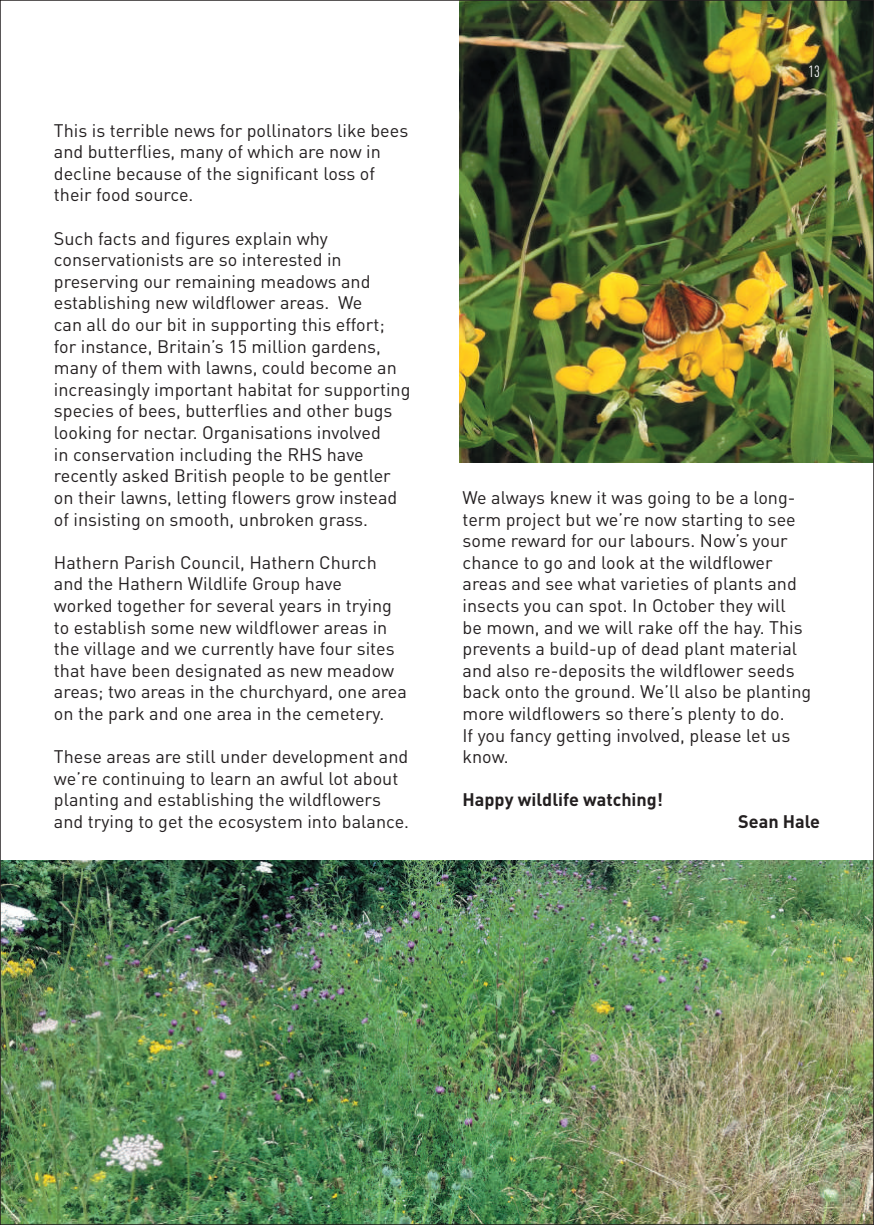
<style>
.page{position:relative;width:874px;height:1225px;background:#fff}
.page>*{position:absolute;margin:0;border:0;box-sizing:border-box;transform-origin:0 0}
.t1{font:18px/21.6px "DIN";color:#231f20}
.t2{font:700 18px "DIN";color:#231f20}
.t3{font:16px "DIN Cond";color:#fff}
</style>
<div class="page">
<img style="left:459px;top:2px;width:412px;height:460px">
<img style="left:2px;top:860px;width:869px;height:363px">
<p class="t1" style="left:54px;top:119px;width:356px">This is terrible news for pollinators like bees and butterflies, many of which are now in decline because of the significant loss of their food source.</p>
<p class="t1" style="left:54px;top:227px;width:358px">Such facts and figures explain why conservationists are so interested in preserving our remaining meadows and establishing new wildflower areas. We<br>can all do our bit in supporting this effort; for instance, Britain’s 15 million gardens, many of them with lawns, could become an increasingly important habitat for supporting species of bees, butterflies and other bugs looking for nectar. Organisations involved<br>in conservation including the RHS have recently asked British people to be gentler on their lawns, letting flowers grow instead of insisting on smooth, unbroken grass.</p>
<p class="t1" style="left:54px;top:551px;width:354px">Hathern Parish Council, Hathern Church and the Hathern Wildlife Group have<br>worked together for several years in trying to establish some new wildflower areas in the village and we currently have four sites that have been designated as new meadow areas; two areas in the churchyard, one area on the park and one area in the cemetery.</p>
<p class="t1" style="left:54px;top:745px;width:356px">These areas are still under development and we’re continuing to learn an awful lot about planting and establishing the wildflowers and trying to get the ecosystem into balance.</p>
<p class="t3" style="left:808px;top:62px;width:13px">13</p>
<p class="t1" style="left:462px;top:486px;width:350px">We always knew it was going to be a long&shy;term project but we’re now starting to see some reward for our labours. Now’s your chance to go and look at the wildflower areas and see what varieties of plants and insects you can spot. In October they will<br>be mown, and we will rake off the hay. This prevents a build-up of dead plant material and also re-deposits the wildflower seeds back onto the ground. We’ll also be planting more wildflowers so there’s plenty to do.<br>If you fancy getting involved, please let us know.</p>
<p class="t2" style="left:462px;top:788px;width:202px">Happy wildlife watching!</p>
<p class="t2" style="left:737px;top:809px;width:83px">Sean Hale</p>
</div>
